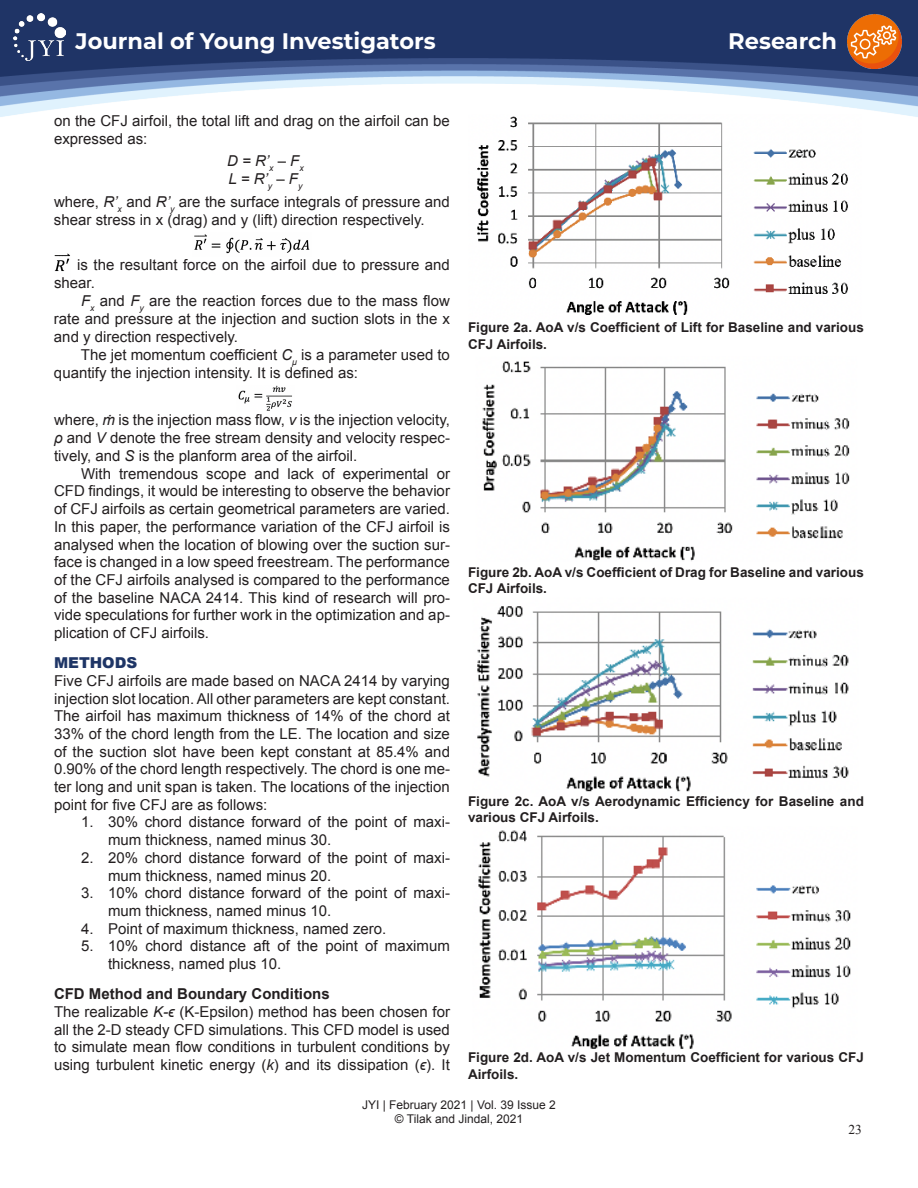
<style>
.page{position:relative;width:918px;height:1188px;background:#fff}
.page>*{position:absolute;margin:0;border:0;box-sizing:border-box;transform-origin:0 0}
.t1{font:700 22.5px "Montserrat";color:#fff}
.t2{font:15px/17.7px "Arial";color:#231f20}
.t3{font:italic 15px/18px "Arial";color:#231f20}
.t4{font:900 15px "Arial";color:#1e3566}
.t5{font:700 13.5px/16.2px "Arial";color:#231f20}
.t6{font:13.5px "Times New Roman";color:#231f20}
.t7{font:12px/14.4px "Arial";color:#231f20;text-align:center}
.s1{font-style:italic}
.s2{font-weight:700}
</style>
<div class="page">
<div style="left:0;top:0;width:918px;height:22px;background:#1f3466"></div>
<img style="left:0;top:22px;width:918px;height:95px">
<img style="left:847px;top:14px;width:55px;height:55px">
<img style="left:14px;top:14px;width:51px;height:47px">
<img style="left:194px;top:234px;width:116px;height:20px">
<img style="left:54px;top:253px;width:16px;height:19px">
<img style="left:238px;top:385px;width:54px;height:26px">
<img style="left:468px;top:114px;width:393px;height:201px">
<img style="left:482px;top:361px;width:368px;height:201px">
<img style="left:477px;top:606px;width:372px;height:186px">
<img style="left:478px;top:830px;width:373px;height:219px">
<h1 class="t1" style="left:76px;top:25px;width:362px">Journal of Young Investigators</h1>
<h1 class="t1" style="left:728px;top:25px;width:110px">Research</h1>
<p class="t2" style="left:54px;top:112px;width:397px">on the CFJ airfoil, the total lift and drag on the airfoil can be expressed as:</p>
<p class="t3" style="left:227px;top:152px;width:78px">D = R’<sub>x</sub> – F<sub>x<br></sub>L = R’<sub>y</sub> – F<sub>y</sub></p>
<p class="t2" style="left:54px;top:193px;width:397px">where, <span class="s1">R’</span><sub>x</sub> and <span class="s1">R’</span><sub>y</sub> are the surface integrals of pressure and shear stress in x (drag) and y (lift) direction respectively.</p>
<p class="t2" style="left:54px;top:256px;width:397px;text-indent:23px">is the resultant force on the airfoil due to pressure and shear.</p>
<p class="t2" style="left:54px;top:292px;width:397px;text-align:justify;text-indent:27px"><span class="s1">F</span><sub>x</sub> and <span class="s1">F</span><sub>y</sub> are the reaction forces due to the mass flow rate and pressure at the injection and suction slots in the x and y direction respectively.</p>
<p class="t2" style="left:54px;top:346px;width:398px;text-indent:27px">The jet momentum coefficient <span class="s1">C</span><sub>μ</sub> is a parameter used to quantify the injection intensity. It is defined as:</p>
<p class="t2" style="left:54px;top:411px;width:398px;text-align:justify">where, <span class="s1">ṁ</span> is the injection mass flow, <span class="s1">v</span> is the injection velocity, <span class="s1">ρ</span> and <span class="s1">V</span> denote the free stream density and velocity respec&shy;tively, and <span class="s1">S</span> is the planform area of the airfoil.</p>
<p class="t2" style="left:54px;top:465px;width:397px;text-align:justify;text-indent:27px">With tremendous scope and lack of experimental or CFD findings, it would be interesting to observe the behavior of CFJ airfoils as certain geometrical parameters are varied.<br>In this paper, the performance variation of the CFJ airfoil is analysed when the location of blowing over the suction sur&shy;face is changed in a low speed freestream. The performance of the CFJ airfoils analysed is compared to the performance of the baseline NACA 2414. This kind of research will pro&shy;vide speculations for further work in the optimization and ap&shy;plication of CFJ airfoils.</p>
<p class="t4" style="left:54px;top:652px;width:85px">METHODS</p>
<p class="t2" style="left:54px;top:672px;width:397px;text-align:justify">Five CFJ airfoils are made based on NACA 2414 by varying injection slot location. All other parameters are kept constant.<br>The airfoil has maximum thickness of 14% of the chord at 33% of the chord length from the LE. The location and size of the suction slot have been kept constant at 85.4% and 0.90% of the chord length respectively. The chord is one me&shy;ter long and unit span is taken. The locations of the injection point for five CFJ are as follows:</p>
<p class="t2" style="left:108px;top:814px;width:343px;text-indent:-27px">1. 30% chord distance forward of the point of maxi&shy;mum thickness, named minus 30.</p>
<p class="t2" style="left:108px;top:849px;width:343px;text-indent:-27px">2. 20% chord distance forward of the point of maxi&shy;mum thickness, named minus 20.</p>
<p class="t2" style="left:108px;top:884px;width:343px;text-indent:-27px">3. 10% chord distance forward of the point of maxi&shy;mum thickness, named minus 10.</p>
<p class="t2" style="left:81px;top:920px;width:307px">4. Point of maximum thickness, named zero.</p>
<p class="t2" style="left:108px;top:937px;width:343px;text-indent:-27px">5. 10% chord distance aft of the point of maximum thickness, named plus 10.</p>
<p class="t2" style="left:54px;top:985px;width:398px"><span class="s2">CFD Method and Boundary Conditions<br></span>The realizable <span class="s1">K-ϵ</span> (K-Epsilon) method has been chosen for all the 2-D steady CFD simulations. This CFD model is used to simulate mean flow conditions in turbulent conditions by using turbulent kinetic energy (<span class="s1">k</span>) and its dissipation (<span class="s1">ϵ</span>). It</p>
<p class="t5" style="left:468px;top:320px;width:397px">Figure 2a. AoA v/s Coefficient of Lift for Baseline and various<br>CFJ Airfoils.</p>
<p class="t5" style="left:468px;top:564px;width:397px">Figure 2b. AoA v/s Coefficient of Drag for Baseline and various<br>CFJ Airfoils.</p>
<p class="t5" style="left:468px;top:794px;width:398px">Figure 2c. AoA v/s Aerodynamic Efficiency for Baseline and various CFJ Airfoils.</p>
<p class="t5" style="left:468px;top:1050px;width:397px">Figure 2d. AoA v/s Jet Momentum Coefficient for various CFJ<br>Airfoils.</p>
<p class="t7" style="left:362px;top:1098px;width:195px">JYI | February 2021 | Vol. 39 Issue 2 © Tilak and Jindal, 2021</p>
<p class="t6" style="left:848px;top:1120px;width:15px">23</p>
</div>
